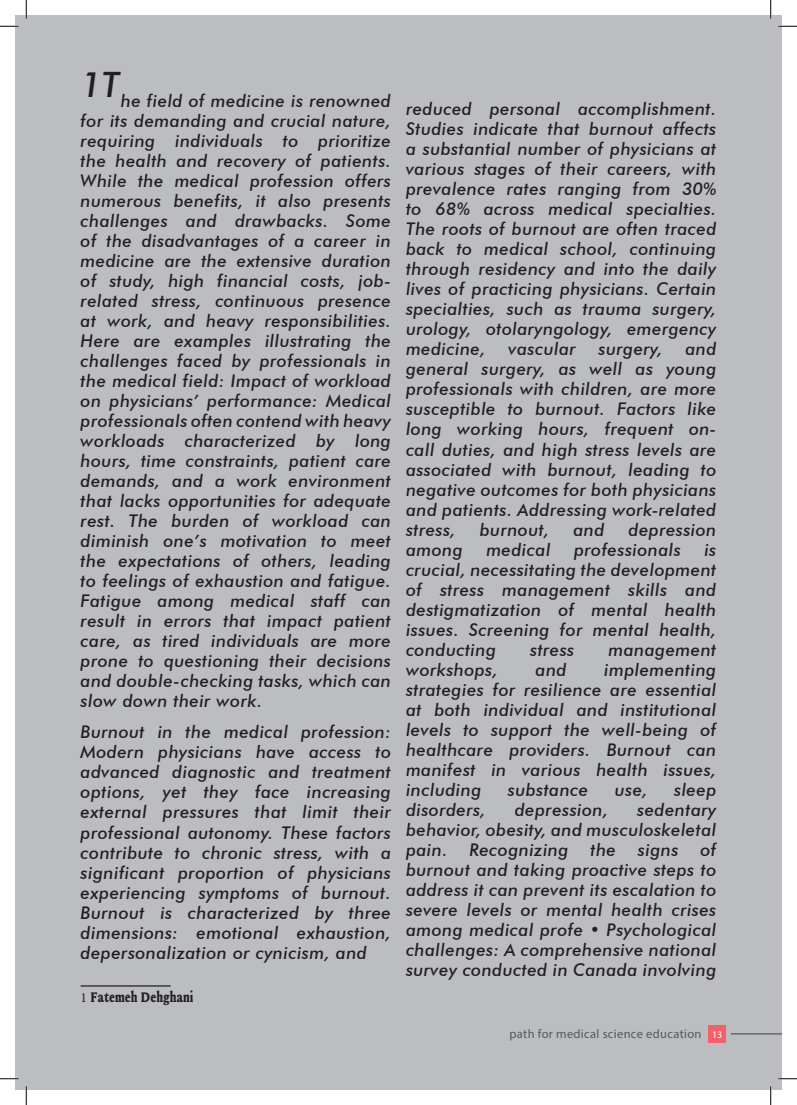
<style>
.page{position:relative;width:797px;height:1105px;background:#fff}
.page>*{position:absolute;margin:0;border:0;box-sizing:border-box;transform-origin:0 0}
.t1{font:italic 500 17.5px/20px "Futura BT";letter-spacing:.025em;color:#231f20;text-align:justify}
.t2{font:700 13.75px "Kula";color:#231f20}
.t3{font:12.5px "Myriad Pro";letter-spacing:.025em;color:#57585a}
.s1{font-family:"Minion Pro";font-weight:400}
.s2{font-size:10px;color:#fff}
</style>
<div class="page">
<div style="left:15px;top:15px;width:767px;height:1075px;background:#bcbdc0"></div>
<hr style="left:81px;top:985px;width:90px;height:1px;background:#231f20">
<div style="left:708px;top:1025px;width:17px;height:17px;background:#f06269"></div>
<hr style="left:731px;top:1033px;width:51px;height:1px;background:#57585a">
<svg style="left:0;top:25px;width:19px;height:2px"></svg>
<svg style="left:778px;top:25px;width:19px;height:2px"></svg>
<svg style="left:0;top:1078px;width:19px;height:1px"></svg>
<svg style="left:778px;top:1078px;width:19px;height:1px"></svg>
<svg style="left:25px;top:0;width:2px;height:19px"></svg>
<svg style="left:25px;top:1086px;width:2px;height:19px"></svg>
<svg style="left:770px;top:0;width:1px;height:19px"></svg>
<svg style="left:770px;top:1086px;width:1px;height:19px"></svg>
<p class="t1" style="left:81px;top:91px;width:312px"><sup>1T</sup>he field of medicine is renowned for its demanding and crucial nature, requiring individuals to prioritize the health and recovery of patients.<br>While the medical profession offers numerous benefits, it also presents challenges and drawbacks. Some of the disadvantages of a career in medicine are the extensive duration of study, high financial costs, job&shy;related stress, continuous presence at work, and heavy responsibilities.<br>Here are examples illustrating the challenges faced by professionals in the medical field: Impact of workload on physicians’ performance: Medical professionals often contend with heavy workloads characterized by long hours, time constraints, patient care demands, and a work environment that lacks opportunities for adequate rest. The burden of workload can diminish one’s motivation to meet the expectations of others, leading to feelings of exhaustion and fatigue.<br>Fatigue among medical staff can result in errors that impact patient care, as tired individuals are more prone to questioning their decisions and double-checking tasks, which can slow down their work.</p>
<p class="t1" style="left:81px;top:722px;width:312px">Burnout in the medical profession:<br>Modern physicians have access to advanced diagnostic and treatment options, yet they face increasing external pressures that limit their professional autonomy. These factors contribute to chronic stress, with a significant proportion of physicians experiencing symptoms of burnout.<br>Burnout is characterized by three dimensions: emotional exhaustion, depersonalization or cynicism, and</p>
<p class="t2" style="left:81px;top:988px;width:114px"><span class="s1">1</span> Fatemeh Dehghani</p>
<p class="t1" style="left:406px;top:99px;width:312px">reduced personal accomplishment.<br>Studies indicate that burnout affects a substantial number of physicians at various stages of their careers, with prevalence rates ranging from 30% to 68% across medical specialties.<br>The roots of burnout are often traced back to medical school, continuing through residency and into the daily lives of practicing physicians. Certain specialties, such as trauma surgery, urology, otolaryngology, emergency medicine,</p>
<p class="t1" style="left:406px;top:339px;width:312px;text-indent:279px">and general surgery, as well as young professionals with children, are more susceptible to burnout. Factors like long working hours, frequent on&shy;call duties, and high stress levels are associated with burnout, leading to negative outcomes for both physicians and patients. Addressing work-related stress,</p>
<p class="t1" style="left:508px;top:339px;width:69px">vascular</p>
<p class="t1" style="left:598px;top:339px;width:65px">surgery,</p>
<p class="t1" style="left:480px;top:519px;width:71px">burnout,</p>
<p class="t1" style="left:573px;top:519px;width:33px">and</p>
<p class="t1" style="left:628px;top:519px;width:89px">depression</p>
<p class="t1" style="left:406px;top:539px;width:58px">among</p>
<p class="t1" style="left:486px;top:539px;width:66px">medical</p>
<p class="t1" style="left:574px;top:539px;width:108px">professionals</p>
<p class="t1" style="left:406px;top:539px;width:312px;text-indent:298px">is crucial, necessitating the development of stress management skills and destigmatization of mental health issues. Screening for mental health, conducting</p>
<p class="t1" style="left:530px;top:639px;width:46px">stress</p>
<p class="t1" style="left:608px;top:639px;width:109px">management</p>
<p class="t1" style="left:406px;top:659px;width:312px;text-indent:198px">implementing strategies for resilience are essential at both individual and institutional levels to support the well-being of healthcare providers. Burnout can manifest in various health issues, including</p>
<p class="t1" style="left:406px;top:659px;width:93px">workshops,</p>
<p class="t1" style="left:535px;top:659px;width:33px">and</p>
<p class="t1" style="left:508px;top:779px;width:82px">substance</p>
<p class="t1" style="left:615px;top:779px;width:34px">use,</p>
<p class="t1" style="left:674px;top:779px;width:44px">sleep</p>
<p class="t1" style="left:406px;top:799px;width:312px;text-indent:231px">sedentary behavior, obesity, and musculoskeletal pain.</p>
<p class="t1" style="left:406px;top:799px;width:81px">disorders,</p>
<p class="t1" style="left:515px;top:799px;width:95px">depression,</p>
<p class="t1" style="left:406px;top:839px;width:312px;text-indent:294px">of burnout and taking proactive steps to address it can prevent its escalation to severe levels or mental health crises among medical profe • Psychological challenges: A comprehensive national survey conducted in Canada involving</p>
<p class="t1" style="left:469px;top:839px;width:100px">Recognizing</p>
<p class="t1" style="left:590px;top:839px;width:27px">the</p>
<p class="t1" style="left:638px;top:839px;width:42px">signs</p>
<p class="t3" style="left:509px;top:1026px;width:214px">path for medical science education <span class="s2">13</span></p>
</div>
